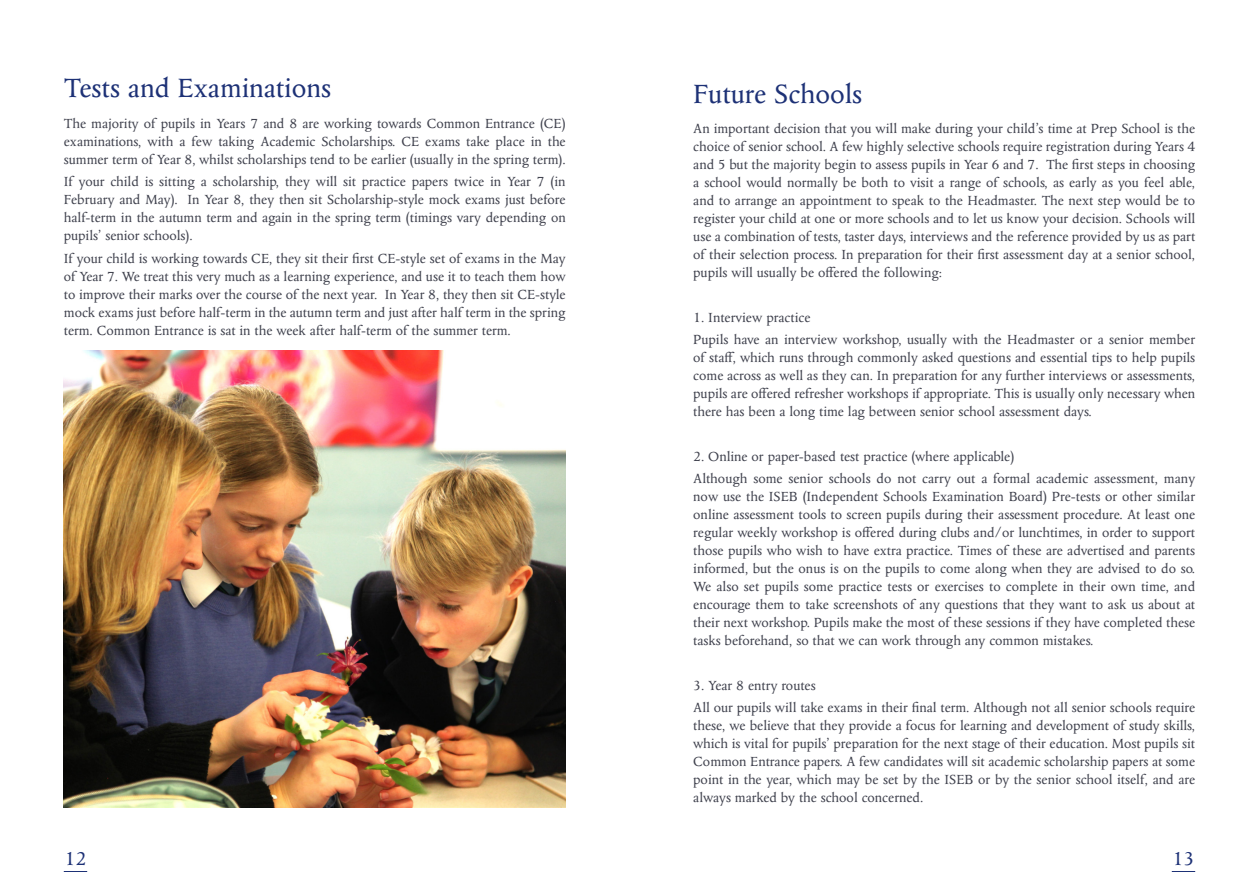
<style>
.page{position:relative;width:1259px;height:893px;background:#fff}
.page>*{position:absolute;margin:0;border:0;box-sizing:border-box;transform-origin:0 0}
.t1{font:30px "Columbus MT Std";color:#1d3176}
.t2{font:21px "Columbus MT Std";color:#1d3176}
.t3{font:15px/18px "Columbus MT Std";color:#40424e;text-align:justify}
</style>
<div class="page">
<svg style="left:64px;top:871px;width:23px;height:1px"></svg>
<svg style="left:1171px;top:871px;width:24px;height:1px"></svg>
<img style="left:64px;top:351px;width:501px;height:457px">
<h1 class="t1" style="left:64px;top:72px;width:269px">Tests and Examinations</h1>
<p class="t3" style="left:64px;top:115px;width:503px">The majority of pupils in Years 7 and 8 are working towards Common Entrance (CE) examinations, with a few taking Academic Scholarships. CE exams take place in the summer term of Year 8, whilst scholarships tend to be earlier (usually in the spring term).</p>
<p class="t3" style="left:64px;top:173px;width:503px">If your child is sitting a scholarship, they will sit practice papers twice in Year 7 (in February and May). In Year 8, they then sit Scholarship-style mock exams just before half-term in the autumn term and again in the spring term (timings vary depending on pupils’ senior schools).</p>
<p class="t3" style="left:64px;top:249px;width:503px">If your child is working towards CE, they sit their first CE-style set of exams in the May of Year 7. We treat this very much as a learning experience, and use it to teach them how to improve their marks over the course of the next year. In Year 8, they then sit CE-style mock exams just before half-term in the autumn term and just after half term in the spring term. Common Entrance is sat in the week after half-term of the summer term.</p>
<h1 class="t1" style="left:693px;top:78px;width:170px">Future Schools</h1>
<p class="t3" style="left:693px;top:120px;width:503px">An important decision that you will make during your child’s time at Prep School is the choice of senior school. A few highly selective schools require registration during Years 4 and 5 but the majority begin to assess pupils in Year 6 and 7. The first steps in choosing a school would normally be both to visit a range of schools, as early as you feel able, and to arrange an appointment to speak to the Headmaster. The next step would be to register your child at one or more schools and to let us know your decision. Schools will use a combination of tests, taster days, interviews and the reference provided by us as part of their selection process. In preparation for their first assessment day at a senior school, pupils will usually be offered the following:</p>
<p class="t3" style="left:693px;top:307px;width:503px;line-height:22.2px">1. Interview practice<br>Pupils have an interview workshop, usually with the Headmaster or a senior member</p>
<p class="t3" style="left:693px;top:349px;width:503px">of staff, which runs through commonly asked questions and essential tips to help pupils come across as well as they can. In preparation for any further interviews or assessments, pupils are offered refresher workshops if appropriate. This is usually only necessary when there has been a long time lag between senior school assessment days.</p>
<p class="t3" style="left:693px;top:445px;width:503px;line-height:22.2px">2. Online or paper-based test practice (where applicable)<br>Although some senior schools do not carry out a formal academic assessment, many</p>
<p class="t3" style="left:693px;top:488px;width:503px">now use the ISEB (Independent Schools Examination Board) Pre-tests or other similar online assessment tools to screen pupils during their assessment procedure. At least one regular weekly workshop is offered during clubs and/or lunchtimes, in order to support those pupils who wish to have extra practice. Times of these are advertised and parents informed, but the onus is on the pupils to come along when they are advised to do so.<br>We also set pupils some practice tests or exercises to complete in their own time, and encourage them to take screenshots of any questions that they want to ask us about at their next workshop. Pupils make the most of these sessions if they have completed these tasks beforehand, so that we can work through any common mistakes.</p>
<p class="t3" style="left:693px;top:674px;width:503px;line-height:22.2px">3. Year 8 entry routes<br>All our pupils will take exams in their final term. Although not all senior schools require</p>
<p class="t3" style="left:693px;top:716px;width:503px">these, we believe that they provide a focus for learning and development of study skills, which is vital for pupils’ preparation for the next stage of their education. Most pupils sit Common Entrance papers. A few candidates will sit academic scholarship papers at some point in the year, which may be set by the ISEB or by the senior school itself, and are always marked by the school concerned.</p>
<h2 class="t2" style="left:65px;top:847px;width:23px">12</h2>
<h2 class="t2" style="left:1172px;top:847px;width:23px">13</h2>
</div>
